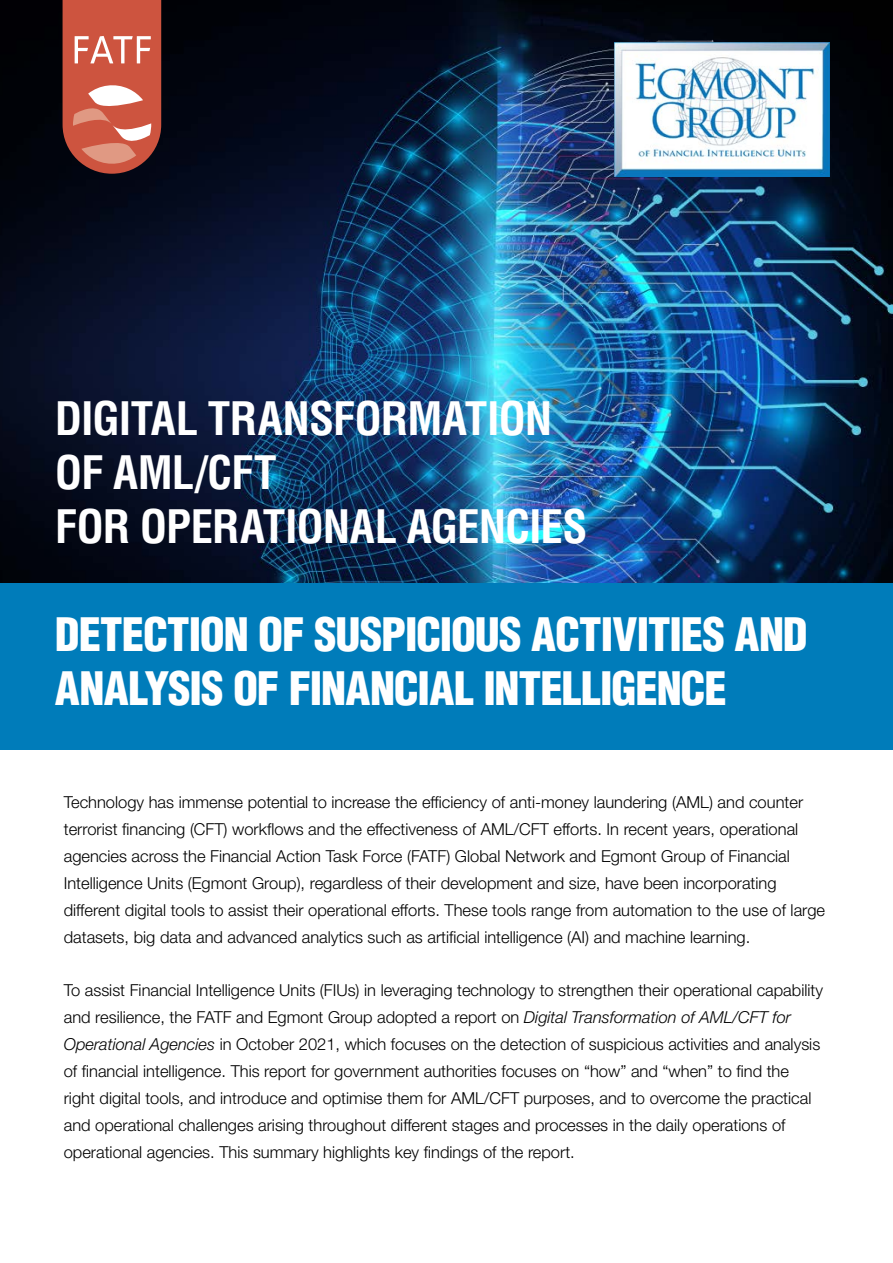
<style>
.page{position:relative;width:893px;height:1263px;background:#fff}
.page>*{position:absolute;margin:0;border:0;box-sizing:border-box;transform-origin:0 0}
.t1{font:900 condensed 45px/54px "Helvetica LT Std";letter-spacing:-.025em;color:#fff}
.t2{font:700 condensed 45px/54px "Helvetica LT Std";letter-spacing:-.025em;color:#fff}
.t3{font:300 16.5px/27px "Helvetica Neue LT Std";color:#000}
.s1{font-style:italic}
</style>
<div class="page">
<div style="left:0;top:566px;width:893px;height:184px;background:#007cba"></div>
<img style="left:0;top:0;width:893px;height:583px">
<svg style="left:63px;top:0;width:98px;height:174px;background:#c76655"></svg>
<img style="left:614px;top:42px;width:215px;height:134px">
<h1 class="t2" style="left:55px;top:392px;width:534px">DIGITAL TRANSFORMATION<br>OF AML/CFT<br>FOR OPERATIONAL AGENCIES</h1>
<h1 class="t1" style="left:55px;top:607px;width:754px">DETECTION OF SUSPICIOUS ACTIVITIES AND<br>ANALYSIS OF FINANCIAL INTELLIGENCE</h1>
<p class="t3" style="left:64px;top:789px;width:763px">Technology has immense potential to increase the efficiency of anti-money laundering (AML) and counter terrorist financing (CFT) workflows and the effectiveness of AML/CFT efforts. In recent years, operational agencies across the Financial Action Task Force (FATF) Global Network and Egmont Group of Financial Intelligence Units (Egmont Group), regardless of their development and size, have been incorporating different digital tools to assist their operational efforts. These tools range from automation to the use of large datasets, big data and advanced analytics such as artificial intelligence (AI) and machine learning.</p>
<p class="t3" style="left:64px;top:976px;width:761px">To assist Financial Intelligence Units (FIUs) in leveraging technology to strengthen their operational capability and resilience, the FATF and Egmont Group adopted a report on <span class="s1">Digital Transformation of AML/CFT for Operational Agencies</span> in October 2021, which focuses on the detection of suspicious activities and analysis of financial intelligence. This report for government authorities focuses on “how” and “when” to find the right digital tools, and introduce and optimise them for AML/CFT purposes, and to overcome the practical and operational challenges arising throughout different stages and processes in the daily operations of operational agencies. This summary highlights key findings of the report.</p>
</div>
